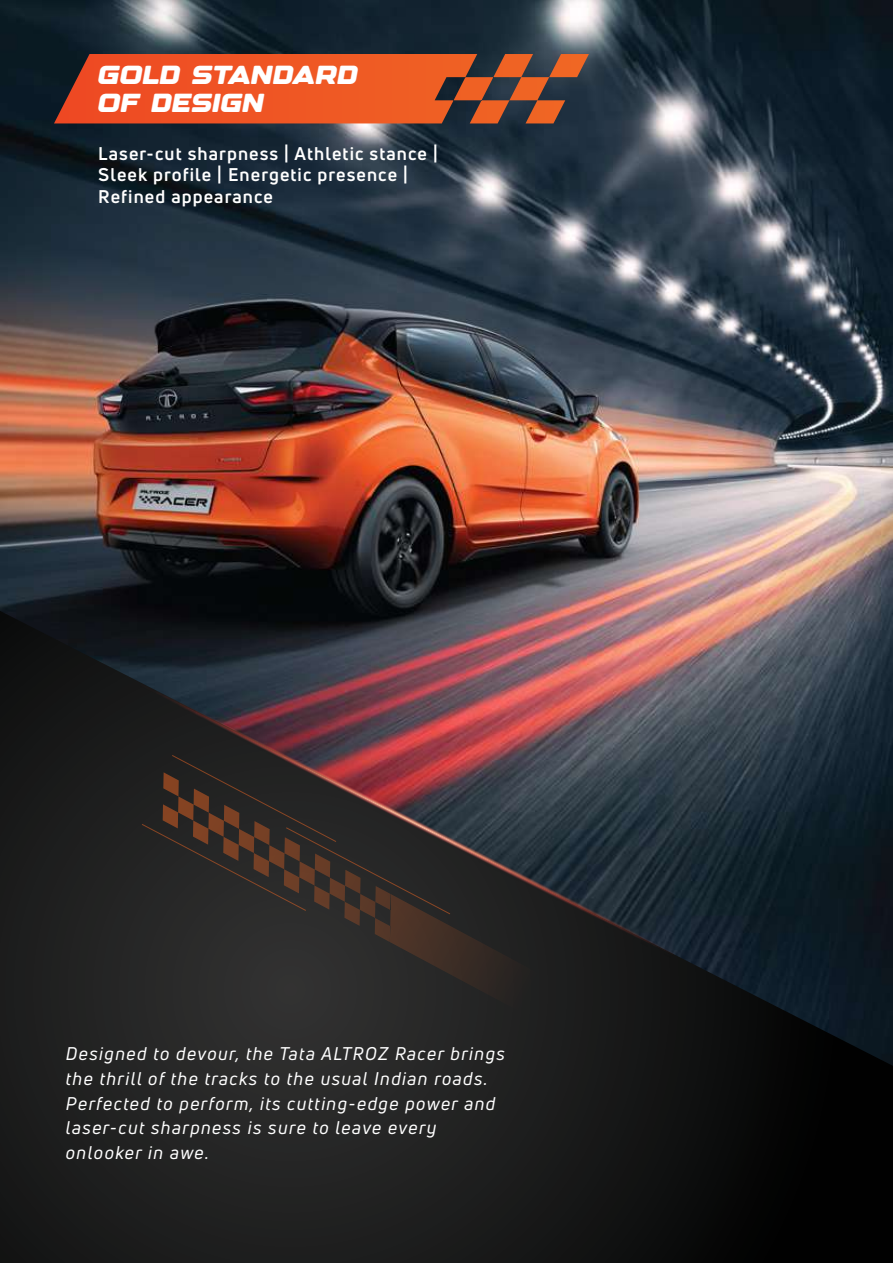
<style>
.page{position:relative;width:893px;height:1263px;background:#fff}
.page>*{position:absolute;margin:0;border:0;box-sizing:border-box;transform-origin:0 0}
.t1{font:26.1px/27.8px "Designer";color:#fff}
.t2{font:italic 18px/24.6px "Uni Neue";letter-spacing:.08em;color:#fff}
.t3{font:700 18px/21.6px "Uni Neue";letter-spacing:.06em;color:#fff}
</style>
<div class="page">
<svg style="left:0;top:1066px;width:893px;height:197px;background:#171818"></svg>
<img style="left:0;top:0;width:893px;height:1066px">
<svg style="left:54px;top:54px;width:535px;height:69px;background:#c84f28"></svg>
<img style="left:26px;top:592px;width:767px;height:455px">
<svg style="left:142px;top:755px;width:308px;height:159px;background:#48292b"></svg>
<svg style="left:163px;top:772px;width:383px;height:253px;background:#342c2b"></svg>
<h1 class="t1" style="left:98px;top:60px;width:261px">GOLD STANDARD<br>OF DESIGN</h1>
<p class="t3" style="left:98px;top:142px;width:341px">Laser-cut sharpness | Athletic stance |<br>Sleek profile | Energetic presence |<br>Refined appearance</p>
<p class="t2" style="left:66px;top:1041px;width:440px">Designed to devour, the Tata ALTROZ Racer brings the thrill of the tracks to the usual Indian roads.<br>Perfected to perform, its cutting-edge power and laser-cut sharpness is sure to leave every onlooker in awe.</p>
</div>
